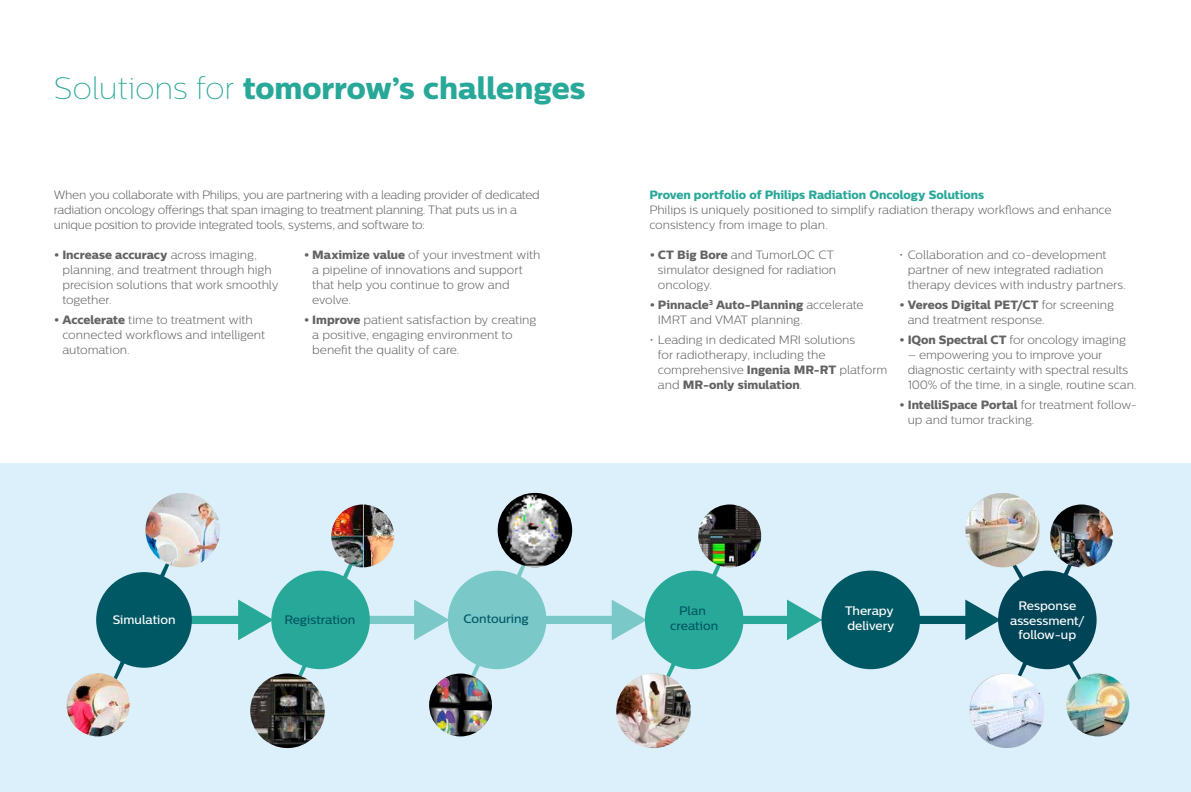
<style>
.page{position:relative;width:1191px;height:792px;background:#fff}
.page>*{position:absolute;margin:0;border:0;box-sizing:border-box;transform-origin:0 0}
.t1{font:31px "Centrale Sans X Bold";letter-spacing:-.005em;color:#28a899}
.t2{font:500 12.3px/14.7px "Centrale Sans";color:#fff}
.t3{font:500 12.3px/14.7px "Centrale Sans";color:#005864;text-align:center}
.t4{font:300 12px/15px "Centrale Sans";letter-spacing:-.005em;color:#646363}
.t5{font:300 12px/15px "Centrale Sans";letter-spacing:-.025em;color:#646363}
.t6{font:12px "Centrale Sans X Bold";letter-spacing:-.005em;color:#646363}
.t7{font:12px "Centrale Sans X Bold";letter-spacing:-.005em;color:#28a899}
.s1{font-family:"Centrale Sans";font-weight:100}
.s2{font-family:"Centrale Sans";font-weight:300}
.s3{font-family:"Centrale Sans X Bold";font-weight:400}
</style>
<div class="page">
<div style="left:0;top:464px;width:1191px;height:328px;background:#dbf0fa"></div>
<svg style="left:99px;top:540px;width:87px;height:174px"></svg>
<svg style="left:282px;top:550px;width:88px;height:155px"></svg>
<svg style="left:455px;top:559px;width:88px;height:153px"></svg>
<div style="left:183px;top:616px;width:61px;height:8px;background:#28a899"></div>
<svg style="left:238px;top:600px;width:35px;height:40px"></svg>
<div style="left:360px;top:616px;width:60px;height:8px;background:#7bc8c9"></div>
<svg style="left:414px;top:600px;width:35px;height:40px"></svg>
<div style="left:537px;top:616px;width:80px;height:8px;background:#7bc8c9"></div>
<svg style="left:611px;top:550px;width:127px;height:155px"></svg>
<div style="left:736px;top:616px;width:57px;height:8px;background:#28a899"></div>
<svg style="left:787px;top:600px;width:34px;height:40px"></svg>
<div style="left:911px;top:616px;width:60px;height:8px;background:#005864"></div>
<svg style="left:965px;top:523px;width:133px;height:182px"></svg>
<div style="left:96px;top:572px;width:96px;height:96px;background:#005864;border-radius:50%"></div>
<div style="left:271px;top:571px;width:99px;height:98px;background:#28a899;border-radius:50%"></div>
<div style="left:448px;top:571px;width:98px;height:98px;background:#7bc8c9;border-radius:50%"></div>
<div style="left:645px;top:571px;width:98px;height:98px;background:#28a899;border-radius:50%"></div>
<div style="left:998px;top:571px;width:98px;height:98px;background:#004457;border-radius:50%"></div>
<div style="left:821px;top:571px;width:99px;height:98px;background:#005864;border-radius:50%"></div>
<img style="left:67px;top:674px;width:62px;height:62px;border-radius:31px">
<img style="left:429px;top:674px;width:63px;height:62px;border-radius:31px">
<img style="left:331px;top:505px;width:63px;height:62px;border-radius:31px">
<img style="left:698px;top:505px;width:63px;height:62px;border-radius:31px">
<img style="left:1050px;top:505px;width:63px;height:62px;border-radius:31px">
<img style="left:1066px;top:674px;width:63px;height:62px;border-radius:31px">
<img style="left:250px;top:674px;width:75px;height:74px;border-radius:37px">
<img style="left:616px;top:674px;width:75px;height:74px;border-radius:37px">
<img style="left:969px;top:674px;width:75px;height:74px;border-radius:37px">
<img style="left:965px;top:493px;width:75px;height:74px;border-radius:37px">
<img style="left:497px;top:493px;width:75px;height:74px;border-radius:37px">
<img style="left:145px;top:493px;width:75px;height:74px;border-radius:37px">
<h1 class="t1" style="left:54px;top:69px;width:533px"><span class="s1">Solutions for</span> tomorrow’s challenges</h1>
<p class="t5" style="left:54px;top:187px;width:487px">When you collaborate with Philips, you are partnering with a leading provider of dedicated radiation oncology offerings that span imaging to treatment planning. That puts us in a unique position to provide integrated tools, systems, and software to:</p>
<p class="t7" style="left:649px;top:187px;width:336px">Proven portfolio of Philips Radiation Oncology Solutions</p>
<p class="t4" style="left:649px;top:202px;width:464px">Philips is uniquely positioned to simplify radiation therapy workflows and enhance consistency from image to plan.</p>
<p class="t6" style="left:54px;top:247px;width:205px">• Increase accuracy <span class="s2">across imaging,</span></p>
<p class="t4" style="left:62px;top:262px;width:218px">planning, and treatment through high precision solutions that work smoothly together.</p>
<p class="t4" style="left:62px;top:312px;width:204px;text-indent:-9px"><span class="s3">• Accelerate</span> time to treatment with connected workflows and intelligent automation.</p>
<p class="t4" style="left:312px;top:247px;width:230px;text-indent:-9px"><span class="s3">• Maximize value</span> of your investment with a pipeline of innovations and support that help you continue to grow and evolve.</p>
<p class="t4" style="left:312px;top:312px;width:226px;text-indent:-9px"><span class="s3">• Improve</span> patient satisfaction by creating a positive, engaging environment to benefit the quality of care.</p>
<p class="t4" style="left:658px;top:247px;width:180px;text-indent:-9px"><span class="s3">• CT Big Bore</span> and TumorLOC CT simulator designed for radiation oncology.</p>
<p class="t6" style="left:649px;top:297px;width:216px">• Pinnacle<sup>3</sup> Auto-Planning <span class="s2">accelerate</span></p>
<p class="t4" style="left:658px;top:312px;width:146px">IMRT and VMAT planning.</p>
<p class="t4" style="left:658px;top:332px;width:231px;text-indent:-9px">• Leading in dedicated MRI solutions<br>for radiotherapy, including the comprehensive <span class="s3">Ingenia MR-RT</span> platform</p>
<p class="t6" style="left:658px;top:377px;width:146px"><span class="s2">and</span> MR-only simulation<span class="s2">.</span></p>
<p class="t4" style="left:907px;top:247px;width:219px;text-indent:-9px">• Collaboration and co-development partner of new integrated radiation therapy devices with industry partners.</p>
<p class="t6" style="left:899px;top:297px;width:216px">• Vereos Digital PET/CT <span class="s2">for screening</span></p>
<p class="t4" style="left:907px;top:312px;width:138px">and treatment response.</p>
<p class="t4" style="left:899px;top:332px;width:228px"><span class="s3">• IQon Spectral CT</span> for oncology imaging</p>
<p class="t4" style="left:907px;top:347px;width:230px">– empowering you to improve your diagnostic certainty with spectral results<br>100% of the time, in a single, routine scan.</p>
<p class="t6" style="left:899px;top:397px;width:239px">• IntelliSpace Portal <span class="s2">for treatment follow-</span></p>
<p class="t4" style="left:907px;top:412px;width:128px">up and tumor tracking.</p>
<p class="t2" style="left:113px;top:612px;width:65px">Simulation</p>
<p class="t3" style="left:284px;top:612px;width:73px">Registration</p>
<p class="t3" style="left:463px;top:611px;width:67px">Contouring</p>
<p class="t3" style="left:670px;top:603px;width:50px">Plan creation</p>
<p class="t2" style="left:845px;top:603px;width:51px">Therapy delivery</p>
<p class="t2" style="left:1010px;top:598px;width:76px;text-align:center">Response assessment/ follow-up</p>
</div>
